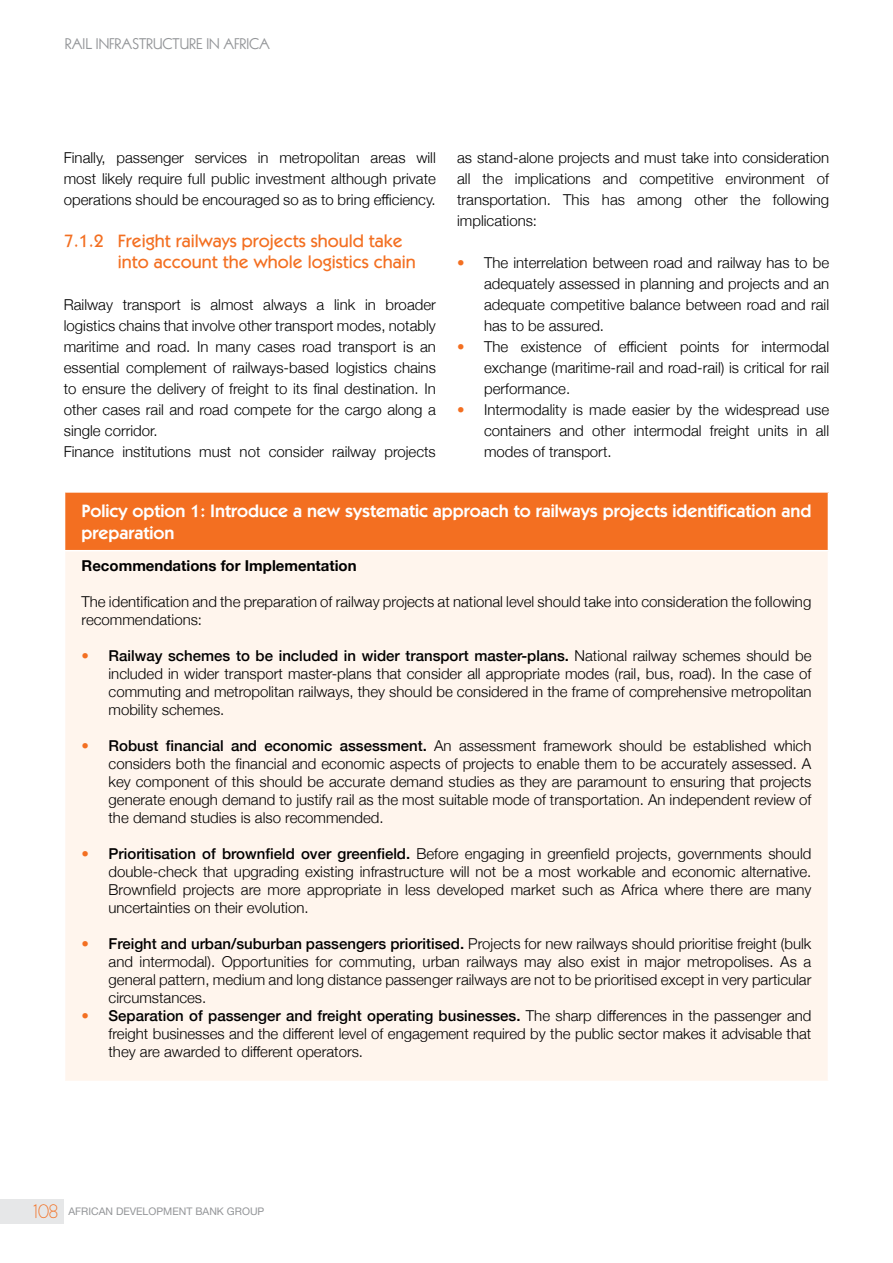
<style>
.page{position:relative;width:893px;height:1263px;background:#fff}
.page>*{position:absolute;margin:0;border:0;box-sizing:border-box;transform-origin:0 0}
.t1{font:600 18px/21.6px "Itc Kabel";color:#fff}
.t2{font:500 18px/21px "Itc Kabel";color:#f36f21}
.t3{font:300 15px/21px "Helvetica Neue";color:#000;text-align:justify}
.t4{font:700 15px "Helvetica Neue";color:#000}
.t5{font:15px "Kabel";color:#939598}
.t6{font:10.5px "Helvetica Neue LT Std";color:#939598}
.s1{color:#f36f21}
.s2{font-weight:500}
.s3{font-family:"Kabel";font-weight:300;font-size:21px;color:#f36f21}
</style>
<div class="page">
<div style="left:0;top:1199px;width:64px;height:25px;background:#e6e7e8"></div>
<div style="left:65px;top:492px;width:763px;height:59px;background:#f36f21"></div>
<div style="left:65px;top:551px;width:763px;height:530px;background:#fff5ed"></div>
<hr style="left:64px;top:491px;width:765px;height:2px;background:#fff">
<hr style="left:64px;top:550px;width:765px;height:1px;background:#fff">
<p class="t5" style="left:65px;top:35px;width:207px">RAIL INFRASTRUCTURE IN AFRICA</p>
<p class="t3" style="left:64px;top:146px;width:374px">Finally, passenger services in metropolitan areas will most likely require full public investment although private operations should be encouraged so as to bring efficiency.</p>
<p class="t2" style="left:118px;top:230px;width:300px;text-indent:-54px">7.1.2 Freight railways projects should take into account the whole logistics chain</p>
<p class="t3" style="left:64px;top:293px;width:374px;text-align:left">Railway transport is almost always a link in broader logistics chains that involve other transport modes, notably maritime and road. In many cases road transport is an essential complement of railways-based logistics chains to ensure the delivery of freight to its final destination. In other cases rail and road compete for the cargo along a single corridor.<br>Finance institutions must not consider railway projects</p>
<p class="t3" style="left:457px;top:146px;width:374px">as stand-alone projects and must take into consideration all the implications and competitive environment of transportation. This has among other the following implications:</p>
<p class="t3" style="left:484px;top:251px;width:347px;text-indent:-27px"><span class="s1">•</span> The interrelation between road and railway has to be adequately assessed in planning and projects and an adequate competitive balance between road and rail has to be assured.</p>
<p class="t3" style="left:484px;top:335px;width:347px;text-indent:-27px"><span class="s1">•</span> The existence of efficient points for intermodal exchange (maritime-rail and road-rail) is critical for rail performance.</p>
<p class="t3" style="left:484px;top:398px;width:347px;text-indent:-27px"><span class="s1">•</span> Intermodality is made easier by the widespread use containers and other intermodal freight units in all modes of transport.</p>
<p class="t1" style="left:82px;top:500px;width:731px">Policy option 1: Introduce a new systematic approach to railways projects identification and preparation</p>
<p class="t4" style="left:82px;top:554px;width:277px">Recommendations for Implementation</p>
<p class="t3" style="left:82px;top:592px;width:731px;line-height:18px">The identification and the preparation of railway projects at national level should take into consideration the following recommendations:</p>
<p class="t3" style="left:109px;top:646px;width:704px;line-height:18px;text-indent:-27px"><span class="s1">•</span> <span class="s2">Railway schemes to be included in wider transport master-plans.</span> National railway schemes should be included in wider transport master-plans that consider all appropriate modes (rail, bus, road). In the case of commuting and metropolitan railways, they should be considered in the frame of comprehensive metropolitan mobility schemes.</p>
<p class="t3" style="left:109px;top:736px;width:704px;line-height:18px;text-indent:-27px"><span class="s1">•</span> <span class="s2">Robust financial and economic assessment.</span> An assessment framework should be established which considers both the financial and economic aspects of projects to enable them to be accurately assessed. A key component of this should be accurate demand studies as they are paramount to ensuring that projects generate enough demand to justify rail as the most suitable mode of transportation. An independent review of the demand studies is also recommended.</p>
<p class="t3" style="left:109px;top:844px;width:704px;line-height:18px;text-indent:-27px"><span class="s1">•</span> <span class="s2">Prioritisation of brownfield over greenfield.</span> Before engaging in greenfield projects, governments should double-check that upgrading existing infrastructure will not be a most workable and economic alternative.<br>Brownfield projects are more appropriate in less developed market such as Africa where there are many uncertainties on their evolution.</p>
<p class="t3" style="left:109px;top:934px;width:704px;line-height:18px;text-indent:-27px"><span class="s1">•</span> <span class="s2">Freight and urban/suburban passengers prioritised.</span> Projects for new railways should prioritise freight (bulk and intermodal). Opportunities for commuting, urban railways may also exist in major metropolises. As a general pattern, medium and long distance passenger railways are not to be prioritised except in very particular circumstances.</p>
<p class="t3" style="left:109px;top:1006px;width:704px;line-height:18px;text-indent:-27px"><span class="s1">•</span> <span class="s2">Separation of passenger and freight operating businesses.</span> The sharp differences in the passenger and freight businesses and the different level of engagement required by the public sector makes it advisable that they are awarded to different operators.</p>
<p class="t6" style="left:33px;top:1205px;width:233px"><span class="s3">108</span> AFRICAN DEVELOPMENT BANK GROUP</p>
</div>
